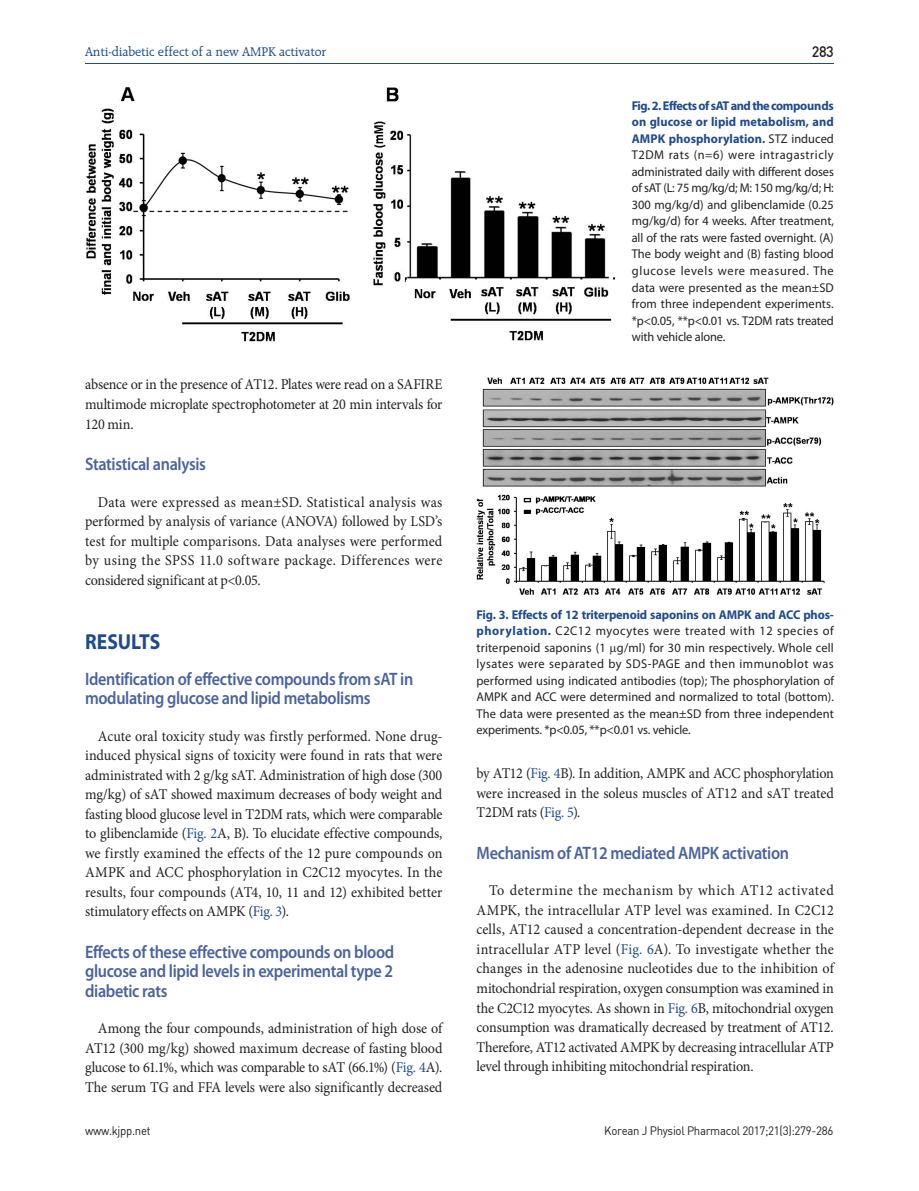
<style>
.page{position:relative;width:919px;height:1191px;background:#fff}
.page>*{position:absolute;margin:0;border:0;box-sizing:border-box;transform-origin:0 0}
.t1{font:700 21.75px "Myriad Pro";color:#204a8e;scale:.9 1}
.t2{font:600 18px/19.5px "Myriad Pro";letter-spacing:-.02em;color:#4a629f;scale:.9 1}
.t3{font:15px/19.5px "Minion Pro";letter-spacing:-.01em;color:#231f20;text-align:justify;scale:.94 1}
.t4{font:15px "Dinmed";color:#231f20;scale:.95 1}
.t5{font:13.5px "Raleigh BT";letter-spacing:-.01em;color:#204a8e}
.t6{font:12.75px/16.5px "Myriad Pro";letter-spacing:-.01em;color:#231f20;text-align:justify}
.t7{font:12px "Dinreg";letter-spacing:-.025em;color:#231f20;scale:.95 1}
.s1{color:#204a8e}
.s2{font-weight:700;color:#204a8e}
</style>
<div class="page">
<hr style="left:85px;top:64px;width:748px;height:1px;background:#204a8e">
<img style="left:86px;top:87px;width:264px;height:255px">
<img style="left:373px;top:87px;width:243px;height:254px">
<img style="left:476px;top:377px;width:357px;height:218px">
<p class="t5" style="left:85px;top:43px;width:243px">Anti-diabetic effect of a new AMPK activator</p>
<p class="t3" style="left:85px;top:375px;width:381px">absence or in the presence of AT12. Plates were read on a SAFIRE multimode microplate spectrophotometer at 20 min intervals for 120 min.</p>
<p class="t2" style="left:85px;top:454px;width:136px">Statistical analysis</p>
<p class="t3" style="left:85px;top:492px;width:381px;text-indent:13px">Data were expressed as mean±SD. Statistical analysis was performed by analysis of variance (ANOVA) followed by LSD’s test for multiple comparisons. Data analyses were performed by using the SPSS 11.0 software package. Differences were considered significant at p&lt;0.05.</p>
<h1 class="t1" style="left:85px;top:627px;width:85px">RESULTS</h1>
<p class="t2" style="left:85px;top:668px;width:366px">Identification of effective compounds from sAT in modulating glucose and lipid metabolisms</p>
<p class="t3" style="left:85px;top:726px;width:382px;text-indent:13px">Acute oral toxicity study was firstly performed. None drug&shy;induced physical signs of toxicity were found in rats that were administrated with 2 g/kg sAT. Administration of high dose (300 mg/kg) of sAT showed maximum decreases of body weight and fasting blood glucose level in T2DM rats, which were comparable to glibenclamide (<span class="s1">Fig. 2</span>A, B). To elucidate effective compounds, we firstly examined the effects of the 12 pure compounds on AMPK and ACC phosphorylation in C2C12 myocytes. In the results, four compounds (AT4, 10, 11 and 12) exhibited better stimulatory effects on AMPK (<span class="s1">Fig. 3</span>).</p>
<p class="t2" style="left:85px;top:941px;width:345px;text-align:justify">Effects of these effective compounds on blood glucose and lipid levels in experimental type 2 diabetic rats</p>
<p class="t3" style="left:85px;top:1018px;width:381px;text-indent:13px">Among the four compounds, administration of high dose of AT12 (300 mg/kg) showed maximum decrease of fasting blood glucose to 61.1%, which was comparable to sAT (66.1%) (<span class="s1">Fig. 4</span>A).<br>The serum TG and FFA levels were also significantly decreased</p>
<p class="t4" style="left:811px;top:42px;width:25px">283</p>
<p class="t6" style="left:631px;top:97px;width:204px"><span class="s2">Fig. 2. Effects of sAT and the compounds on glucose or lipid metabolism, and AMPK phosphorylation.</span> STZ induced T2DM rats (n=6) were intragastricly administrated daily with different doses of sAT (L: 75 mg/kg/d; M: 150 mg/kg/d; H:<br>300 mg/kg/d) and glibenclamide (0.25 mg/kg/d) for 4 weeks. After treatment, all of the rats were fasted overnight. (A)<br>The body weight and (B) fasting blood glucose levels were measured. The data were presented as the mean±SD from three independent experiments. *p&lt;0.05, **p&lt;0.01 vs. T2DM rats treated with vehicle alone.</p>
<p class="t6" style="left:476px;top:606px;width:359px"><span class="s2">Fig. 3. Effects of 12 triterpenoid saponins on AMPK and ACC phos&shy;phorylation.</span> C2C12 myocytes were treated with 12 species of triterpenoid saponins (1 g/ml) for 30 min respectively. Whole cell lysates were separated by SDS-PAGE and then immunoblot was performed using indicated antibodies (top); The phosphorylation of AMPK and ACC were determined and normalized to total (bottom).<br>The data were presented as the mean±SD from three independent experiments. *p&lt;0.05, **p&lt;0.01 vs. vehicle.</p>
<p class="t3" style="left:476px;top:764px;width:381px">by AT12 (<span class="s1">Fig. 4</span>B). In addition, AMPK and ACC phosphorylation were increased in the soleus muscles of AT12 and sAT treated T2DM rats (<span class="s1">Fig. 5</span>).</p>
<p class="t2" style="left:476px;top:843px;width:349px">Mechanism of AT12 mediated AMPK activation</p>
<p class="t3" style="left:476px;top:881px;width:382px;text-indent:13px">To determine the mechanism by which AT12 activated AMPK, the intracellular ATP level was examined. In C2C12 cells, AT12 caused a concentration-dependent decrease in the intracellular ATP level (<span class="s1">Fig. 6</span>A). To investigate whether the changes in the adenosine nucleotides due to the inhibition of mitochondrial respiration, oxygen consumption was examined in the C2C12 myocytes. As shown in <span class="s1">Fig. 6</span>B, mitochondrial oxygen consumption was dramatically decreased by treatment of AT12.<br>Therefore, AT12 activated AMPK by decreasing intracellular ATP level through inhibiting mitochondrial respiration.</p>
<p class="t7" style="left:85px;top:1123px;width:70px">www.kjpp.net</p>
<p class="t7" style="left:604px;top:1123px;width:243px">Korean J Physiol Pharmacol 2017;21(3):279-286</p>
</div>
